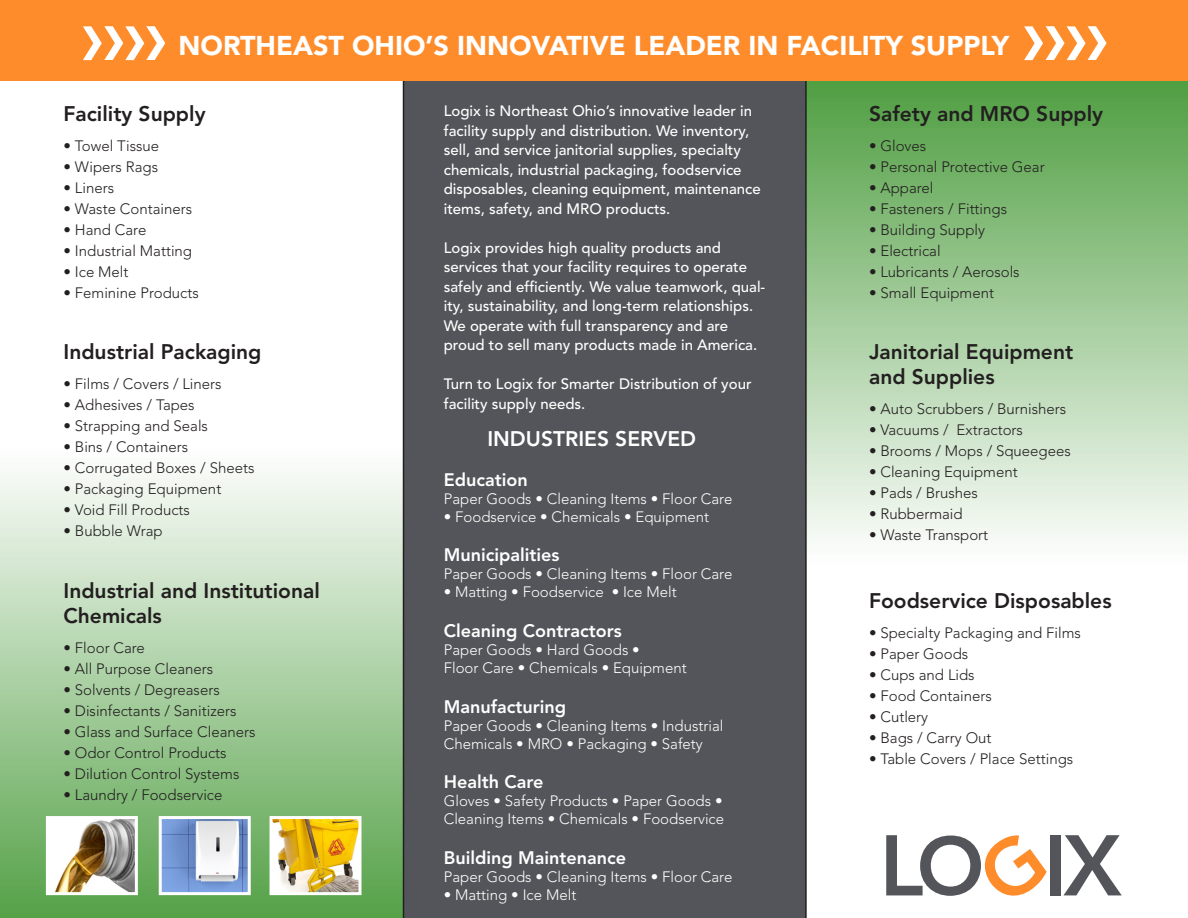
<style>
.page{position:relative;width:1188px;height:918px;background:#fff}
.page>*{position:absolute;margin:0;border:0;box-sizing:border-box;transform-origin:0 0}
.t1{font:800 85.05px "Avenir";color:#54555a}
.t2{font:900 27px "Avenir";color:#fff}
.t3{font:800 21px "Avenir";color:#231f20}
.t4{font:800 21px "Avenir";color:#fff}
.t5{font:800 18px "Avenir";color:#fff}
.t6{font:300 15px "Avenir";color:#231f20}
.t7{font:500 15px/19.5px "Avenir";color:#fff}
.t8{font:300 15px/18px "Avenir";color:#fff}
.s1{font-size:81px}
</style>
<div class="page">
<svg style="left:807px;top:81px;width:381px;height:457px;background:#a2cb9a"></svg>
<svg style="left:0;top:81px;width:403px;height:837px"></svg>
<div style="left:403px;top:81px;width:404px;height:837px;background:#54555a"></div>
<div style="left:0;top:0;width:1188px;height:81px;background:#ff8c2b"></div>
<svg style="left:984px;top:835px;width:63px;height:61px"></svg>
<img style="left:163px;top:820px;width:84px;height:71px">
<div style="left:159px;top:816px;width:92px;height:79px;border:3px solid #fff"></div>
<img style="left:274px;top:820px;width:84px;height:71px">
<div style="left:270px;top:816px;width:92px;height:79px;border:3px solid #fff"></div>
<img style="left:50px;top:820px;width:84px;height:71px">
<div style="left:46px;top:816px;width:92px;height:79px;border:3px solid #fff"></div>
<svg style="left:83px;top:26px;width:82px;height:34px"></svg>
<svg style="left:1024px;top:26px;width:83px;height:34px"></svg>
<p class="t2" style="left:179px;top:29px;width:832px">NORTHEAST OHIO’S INNOVATIVE LEADER IN FACILITY SUPPLY</p>
<p class="t3" style="left:64px;top:102px;width:144px">Facility Supply</p>
<p class="t6" style="left:64px;top:137px;width:97px">• Towel Tissue</p>
<p class="t6" style="left:64px;top:158px;width:96px">• Wipers Rags</p>
<p class="t6" style="left:64px;top:179px;width:52px">• Liners</p>
<p class="t6" style="left:64px;top:200px;width:130px">• Waste Containers</p>
<p class="t6" style="left:64px;top:221px;width:84px">• Hand Care</p>
<p class="t6" style="left:64px;top:242px;width:130px">• Industrial Matting</p>
<p class="t6" style="left:64px;top:263px;width:67px">• Ice Melt</p>
<p class="t6" style="left:64px;top:284px;width:137px">• Feminine Products</p>
<p class="t3" style="left:64px;top:340px;width:200px">Industrial Packaging</p>
<p class="t6" style="left:64px;top:376px;width:160px">• Films / Covers / Liners</p>
<p class="t6" style="left:64px;top:397px;width:133px">• Adhesives / Tapes</p>
<p class="t6" style="left:64px;top:418px;width:146px">• Strapping and Seals</p>
<p class="t6" style="left:64px;top:439px;width:126px">• Bins / Containers</p>
<p class="t6" style="left:64px;top:460px;width:192px">• Corrugated Boxes / Sheets</p>
<p class="t6" style="left:64px;top:481px;width:159px">• Packaging Equipment</p>
<p class="t6" style="left:64px;top:502px;width:128px">• Void Fill Products</p>
<p class="t6" style="left:64px;top:523px;width:101px">• Bubble Wrap</p>
<p class="t3" style="left:64px;top:578px;width:258px">Industrial and Institutional</p>
<p class="t3" style="left:64px;top:603px;width:100px">Chemicals</p>
<p class="t6" style="left:64px;top:639px;width:83px">• Floor Care</p>
<p class="t6" style="left:64px;top:660px;width:151px">• All Purpose Cleaners</p>
<p class="t6" style="left:64px;top:681px;width:158px">• Solvents / Degreasers</p>
<p class="t6" style="left:64px;top:702px;width:175px">• Disinfectants / Sanitizers</p>
<p class="t6" style="left:64px;top:723px;width:194px">• Glass and Surface Cleaners</p>
<p class="t6" style="left:64px;top:744px;width:165px">• Odor Control Products</p>
<p class="t6" style="left:64px;top:765px;width:177px">• Dilution Control Systems</p>
<p class="t6" style="left:64px;top:786px;width:160px">• Laundry / Foodservice</p>
<p class="t7" style="left:444px;top:102px;width:319px">Logix is Northeast Ohio’s innovative leader in facility supply and distribution. We inventory, sell, and service janitorial supplies, specialty chemicals, industrial packaging, foodservice disposables, cleaning equipment, maintenance items, safety, and MRO products.</p>
<p class="t7" style="left:444px;top:238px;width:323px">Logix provides high quality products and services that your facility requires to operate safely and efficiently. We value teamwork, qual&shy;ity, sustainability, and long-term relationships.<br>We operate with full transparency and are proud to sell many products made in America.</p>
<p class="t7" style="left:444px;top:375px;width:309px">Turn to Logix for Smarter Distribution of your facility supply needs.</p>
<p class="t4" style="left:487px;top:426px;width:210px">INDUSTRIES SERVED</p>
<p class="t5" style="left:444px;top:469px;width:86px">Education</p>
<p class="t8" style="left:444px;top:490px;width:290px">Paper Goods • Cleaning Items • Floor Care</p>
<p class="t8" style="left:444px;top:508px;width:267px">• Foodservice • Chemicals • Equipment</p>
<p class="t5" style="left:444px;top:544px;width:117px">Municipalities</p>
<p class="t8" style="left:444px;top:565px;width:290px">Paper Goods • Cleaning Items • Floor Care</p>
<p class="t8" style="left:444px;top:583px;width:234px">• Matting • Foodservice • Ice Melt</p>
<p class="t5" style="left:444px;top:620px;width:179px">Cleaning Contractors</p>
<p class="t8" style="left:444px;top:641px;width:197px">Paper Goods • Hard Goods •</p>
<p class="t8" style="left:444px;top:659px;width:244px">Floor Care • Chemicals • Equipment</p>
<p class="t5" style="left:444px;top:696px;width:124px">Manufacturing</p>
<p class="t8" style="left:444px;top:716px;width:281px">Paper Goods • Cleaning Items • Industrial<br>Chemicals • MRO • Packaging • Safety</p>
<p class="t5" style="left:444px;top:771px;width:101px">Health Care</p>
<p class="t8" style="left:444px;top:792px;width:282px">Gloves • Safety Products • Paper Goods •<br>Cleaning Items • Chemicals • Foodservice</p>
<p class="t5" style="left:444px;top:847px;width:184px">Building Maintenance</p>
<p class="t8" style="left:444px;top:868px;width:290px">Paper Goods • Cleaning Items • Floor Care</p>
<p class="t8" style="left:444px;top:886px;width:134px">• Matting • Ice Melt</p>
<p class="t3" style="left:869px;top:101px;width:236px">Safety and MRO Supply</p>
<p class="t6" style="left:869px;top:137px;width:59px">• Gloves</p>
<p class="t6" style="left:869px;top:158px;width:177px">• Personal Protective Gear</p>
<p class="t6" style="left:869px;top:179px;width:66px">• Apparel</p>
<p class="t6" style="left:869px;top:200px;width:140px">• Fasteners / Fittings</p>
<p class="t6" style="left:869px;top:221px;width:118px">• Building Supply</p>
<p class="t6" style="left:869px;top:242px;width:73px">• Electrical</p>
<p class="t6" style="left:869px;top:263px;width:152px">• Lubricants / Aerosols</p>
<p class="t6" style="left:869px;top:284px;width:127px">• Small Equipment</p>
<p class="t3" style="left:869px;top:340px;width:206px">Janitorial Equipment</p>
<p class="t3" style="left:869px;top:365px;width:127px">and Supplies</p>
<p class="t6" style="left:869px;top:400px;width:199px">• Auto Scrubbers / Burnishers</p>
<p class="t6" style="left:869px;top:421px;width:155px">• Vacuums / Extractors</p>
<p class="t6" style="left:869px;top:442px;width:203px">• Brooms / Mops / Squeegees</p>
<p class="t6" style="left:869px;top:463px;width:150px">• Cleaning Equipment</p>
<p class="t6" style="left:869px;top:484px;width:110px">• Pads / Brushes</p>
<p class="t6" style="left:869px;top:505px;width:95px">• Rubbermaid</p>
<p class="t6" style="left:869px;top:526px;width:121px">• Waste Transport</p>
<p class="t3" style="left:869px;top:588px;width:244px">Foodservice Disposables</p>
<p class="t6" style="left:869px;top:624px;width:213px">• Specialty Packaging and Films</p>
<p class="t6" style="left:869px;top:645px;width:101px">• Paper Goods</p>
<p class="t6" style="left:869px;top:666px;width:107px">• Cups and Lids</p>
<p class="t6" style="left:869px;top:687px;width:124px">• Food Containers</p>
<p class="t6" style="left:869px;top:708px;width:61px">• Cutlery</p>
<p class="t6" style="left:869px;top:729px;width:124px">• Bags / Carry Out</p>
<p class="t6" style="left:869px;top:750px;width:206px">• Table Covers / Place Settings</p>
<p class="t1" style="left:880px;top:816px;width:244px">L<span class="s1">O</span> IX</p>
</div>
